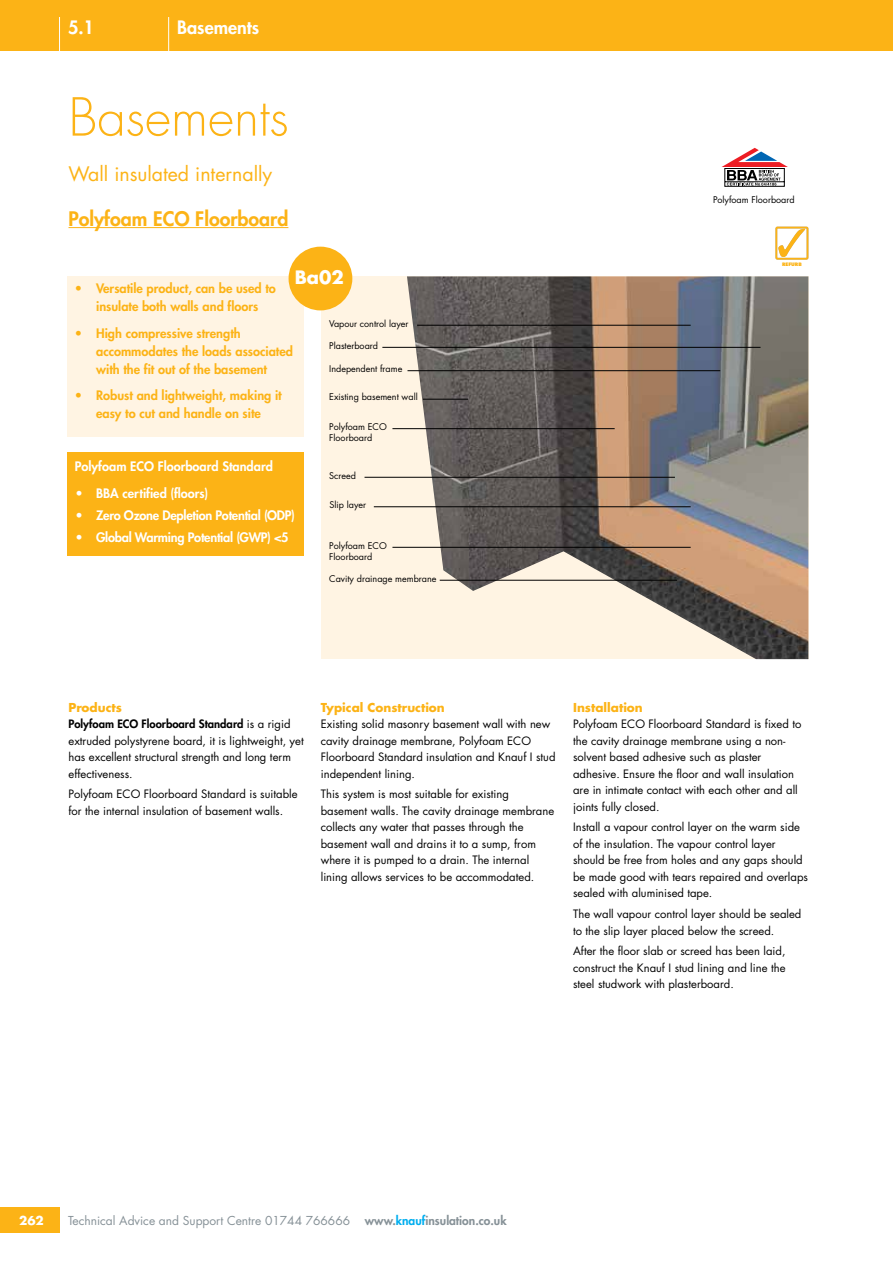
<style>
.page{position:relative;width:893px;height:1263px;background:#fff}
.page>*{position:absolute;margin:0;border:0;box-sizing:border-box;transform-origin:0 0}
.t1{font:300 51px "Futura Std";color:#fcb316}
.t2{font:19.5px "Futura Std";color:#fcb316}
.t3{font:800 19.5px "Futura Std";color:#fcb316}
.t4{font:800 18px "Futura Std";color:#fff}
.t5{font:700 18px "Futura Std";color:#fff}
.t6{font:800 12.75px/18px "Futura Std";color:#fcb316;text-align:center}
.t7{font:800 12.75px "Futura Std";letter-spacing:-.02em;color:#fff}
.t8{font:800 12.75px "Futura Std";color:#fff}
.t9{font:12px "Futura Std";color:#869197}
.t10{font:700 12px "Futura Std";color:#fcb316}
.t11{font:700 12px "Futura Std";color:#fff}
.t12{font:11.25px/16.5px "Futura Std";color:#000}
.t13{font:9px/10.8px "Futura Std";color:#000}
.t14{font:800 4.65px "Futura LT";color:#fcb316}
.s1{font-weight:800}
.s2{font-weight:800;color:#00aeef}
</style>
<div class="page">
<div style="left:0;top:1208px;width:60px;height:25px;background:#fcb316"></div>
<div style="left:0;top:0;width:893px;height:51px;background:#fcb316"></div>
<hr style="left:168px;top:17px;width:1px;height:34px;background:#fff">
<hr style="left:59px;top:17px;width:1px;height:34px;background:#fff">
<div style="left:67px;top:452px;width:237px;height:103px;background:#fcb316"></div>
<div style="left:67px;top:276px;width:237px;height:160px;background:#fff4e3"></div>
<div style="left:321px;top:276px;width:487px;height:383px;background:#fff4e3"></div>
<img style="left:407px;top:276px;width:401px;height:383px">
<hr style="left:364px;top:477px;width:311px;height:1px;background:#000">
<hr style="left:407px;top:370px;width:313px;height:1px;background:#000">
<hr style="left:382px;top:347px;width:378px;height:1px;background:#000">
<hr style="left:417px;top:325px;width:274px;height:1px;background:#000">
<hr style="left:69px;top:227px;width:219px;height:1px;background:#fcb316">
<svg style="left:722px;top:148px;width:66px;height:39px"></svg>
<div style="left:289px;top:247px;width:63px;height:63px;background:#fcb316;border-radius:50%"></div>
<hr style="left:392px;top:547px;width:299px;height:1px;background:#000">
<hr style="left:374px;top:506px;width:317px;height:1px;background:#000">
<hr style="left:440px;top:580px;width:237px;height:1px;background:#000">
<hr style="left:423px;top:399px;width:45px;height:1px;background:#000">
<hr style="left:392px;top:428px;width:223px;height:1px;background:#000">
<div style="left:775px;top:227px;width:33px;height:33px;border:2px solid #fcb316"></div>
<svg style="left:778px;top:229px;width:27px;height:28px"></svg>
<h3 class="t4" style="left:68px;top:16px;width:28px">5.1</h3>
<h3 class="t4" style="left:177px;top:16px;width:84px">Basements</h3>
<h1 class="t1" style="left:69px;top:86px;width:222px">Basements</h1>
<h2 class="t2" style="left:69px;top:161px;width:205px">Wall insulated internally</h2>
<h2 class="t3" style="left:69px;top:206px;width:221px">Polyfoam ECO Floorboard</h2>
<h3 class="t5" style="left:295px;top:265px;width:51px">Ba02</h3>
<p class="t6" style="left:75px;top:280px;width:203px">• Versatile product, can be used to insulate both walls and floors</p>
<p class="t6" style="left:96px;top:324px;width:198px;text-align:left;text-indent:-21px">• High compressive strength accommodates the loads associated with the fit out of the basement</p>
<p class="t6" style="left:75px;top:387px;width:208px">• Robust and lightweight, making it easy to cut and handle on site</p>
<p class="t8" style="left:75px;top:459px;width:200px">Polyfoam ECO Floorboard Standard</p>
<p class="t8" style="left:76px;top:485px;width:134px">• BBA certified (floors)</p>
<p class="t7" style="left:76px;top:507px;width:221px">• Zero Ozone Depletion Potential (ODP)</p>
<p class="t7" style="left:76px;top:530px;width:214px">• Global Warming Potential (GWP) &lt;5</p>
<p class="t13" style="left:329px;top:319px;width:81px">Vapour control layer</p>
<p class="t13" style="left:329px;top:341px;width:50px">Plasterboard</p>
<p class="t13" style="left:329px;top:364px;width:75px">Independent frame</p>
<p class="t13" style="left:329px;top:392px;width:90px">Existing basement wall</p>
<p class="t13" style="left:329px;top:422px;width:59px">Polyfoam ECO<br>Floorboard</p>
<p class="t13" style="left:329px;top:470px;width:28px">Screed</p>
<p class="t13" style="left:330px;top:499px;width:38px">Slip layer</p>
<p class="t13" style="left:329px;top:540px;width:59px">Polyfoam ECO<br>Floorboard</p>
<p class="t13" style="left:329px;top:573px;width:109px">Cavity drainage membrane</p>
<p class="t13" style="left:713px;top:194px;width:83px">Polyfoam Floorboard</p>
<p class="t14" style="left:782px;top:261px;width:21px">REFURB</p>
<p class="t10" style="left:69px;top:699px;width:55px">Products</p>
<p class="t12" style="left:69px;top:716px;width:237px"><span class="s1">Polyfoam ECO Floorboard Standard</span> is a rigid extruded polystyrene board, it is lightweight, yet has excellent structural strength and long term effectiveness.</p>
<p class="t12" style="left:69px;top:786px;width:231px">Polyfoam ECO Floorboard Standard is suitable for the internal insulation of basement walls.</p>
<p class="t10" style="left:321px;top:699px;width:126px">Typical Construction</p>
<p class="t12" style="left:321px;top:716px;width:236px">Existing solid masonry basement wall with new cavity drainage membrane, Polyfoam ECO Floorboard Standard insulation and Knauf I stud independent lining.</p>
<p class="t12" style="left:321px;top:786px;width:235px">This system is most suitable for existing basement walls. The cavity drainage membrane collects any water that passes through the basement wall and drains it to a sump, from where it is pumped to a drain. The internal lining allows services to be accommodated.</p>
<p class="t10" style="left:573px;top:699px;width:71px">Installation</p>
<p class="t12" style="left:573px;top:716px;width:230px">Polyfoam ECO Floorboard Standard is fixed to the cavity drainage membrane using a non&shy;solvent based adhesive such as plaster adhesive. Ensure the floor and wall insulation are in intimate contact with each other and all joints fully closed.</p>
<p class="t12" style="left:573px;top:819px;width:236px">Install a vapour control layer on the warm side of the insulation. The vapour control layer should be free from holes and any gaps should be made good with tears repaired and overlaps sealed with aluminised tape.</p>
<p class="t12" style="left:573px;top:906px;width:230px">The wall vapour control layer should be sealed to the slip layer placed below the screed.</p>
<p class="t12" style="left:573px;top:943px;width:214px;text-align:justify">After the floor slab or screed has been laid, construct the Knauf I stud lining and line the steel studwork with plasterboard.</p>
<p class="t11" style="left:19px;top:1212px;width:26px">262</p>
<p class="t9" style="left:68px;top:1213px;width:440px">Technical Advice and Support Centre 01744 766666 <span class="s1">www.</span><span class="s2">knauf</span><span class="s1">insulation.co.uk</span></p>
</div>
